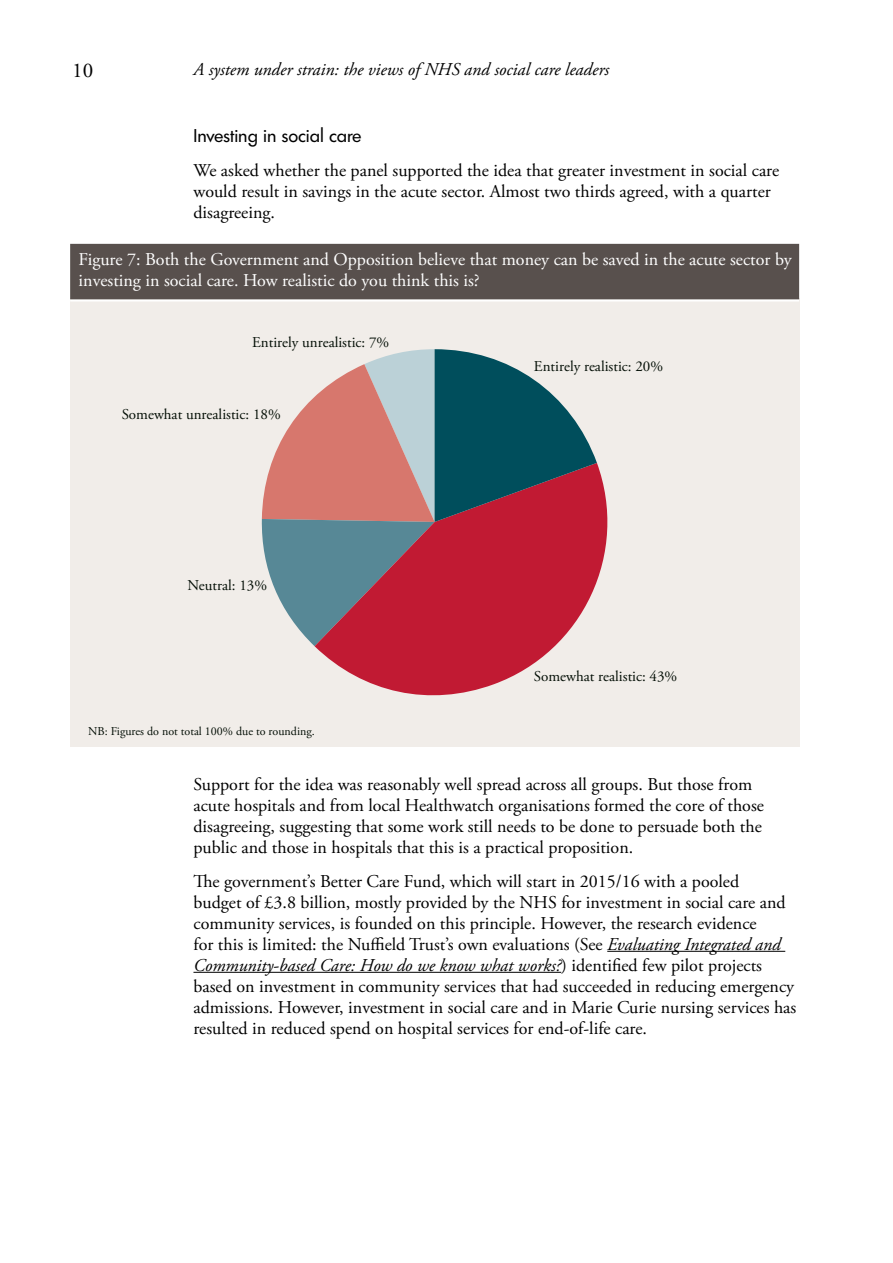
<style>
.page{position:relative;width:893px;height:1263px;background:#fff}
.page>*{position:absolute;margin:0;border:0;box-sizing:border-box;transform-origin:0 0}
.t1{font:21px "Adobe Garamond Pro";color:#000}
.t2{font:18px/21px "Adobe Garamond Pro";color:#000}
.t3{font:18px/21px "Adobe Garamond Pro";color:#fff}
.t4{font:italic 18px "Adobe Garamond Pro";color:#000}
.t5{font:18px "Futura TS";color:#000}
.t6{font:15px "Adobe Garamond Pro";color:#030e05}
.t7{font:12px "Adobe Garamond Pro";color:#030e05}
.s1{font-style:italic}
</style>
<div class="page">
<hr style="left:607px;top:951px;width:178px;height:1px;background:#000">
<hr style="left:193px;top:972px;width:368px;height:1px;background:#000">
<div style="left:70px;top:298px;width:729px;height:448px;background:#f1ede9"></div>
<svg style="left:315px;top:463px;width:293px;height:233px;fill:#c11a33"></svg>
<svg style="left:261px;top:349px;width:336px;height:297px"></svg>
<hr style="left:70px;top:299px;width:729px;height:2px;background:#fff">
<div style="left:70px;top:244px;width:729px;height:55px;background:#58504d"></div>
<p class="t1" style="left:72px;top:58px;width:22px">10</p>
<p class="t4" style="left:193px;top:59px;width:417px">A system under strain: the views of NHS and social care leaders</p>
<p class="t5" style="left:193px;top:125px;width:169px">Investing in social care</p>
<p class="t2" style="left:193px;top:161px;width:587px">We asked whether the panel supported the idea that greater investment in social care would result in savings in the acute sector. Almost two thirds agreed, with a quarter disagreeing.</p>
<p class="t3" style="left:79px;top:250px;width:715px">Figure 7: Both the Government and Opposition believe that money can be saved in the acute sector by investing in social care. How realistic do you think this is?</p>
<p class="t6" style="left:252px;top:333px;width:139px">Entirely unrealistic: 7%</p>
<p class="t6" style="left:122px;top:405px;width:160px">Somewhat unrealistic: 18%</p>
<p class="t6" style="left:188px;top:576px;width:81px">Neutral: 13%</p>
<p class="t7" style="left:88px;top:724px;width:228px">NB: Figures do not total 100% due to rounding.</p>
<p class="t6" style="left:534px;top:357px;width:131px">Entirely realistic: 20%</p>
<p class="t6" style="left:534px;top:668px;width:145px">Somewhat realistic: 43%</p>
<p class="t2" style="left:193px;top:774px;width:572px">Support for the idea was reasonably well spread across all groups. But those from acute hospitals and from local Healthwatch organisations formed the core of those disagreeing, suggesting that some work still needs to be done to persuade both the public and those in hospitals that this is a practical proposition.</p>
<p class="t2" style="left:193px;top:871px;width:604px">The government’s Better Care Fund, which will start in 2015/16 with a pooled<br>budget of £3.8 billion, mostly provided by the NHS for investment in social care and community services, is founded on this principle. However, the research evidence<br>for this is limited: the Nuffield Trust’s own evaluations (See <span class="s1">Evaluating Integrated and Community-based Care: How do we know what works?</span>) identified few pilot projects based on investment in community services that had succeeded in reducing emergency admissions. However, investment in social care and in Marie Curie nursing services has resulted in reduced spend on hospital services for end-of-life care.</p>
</div>
